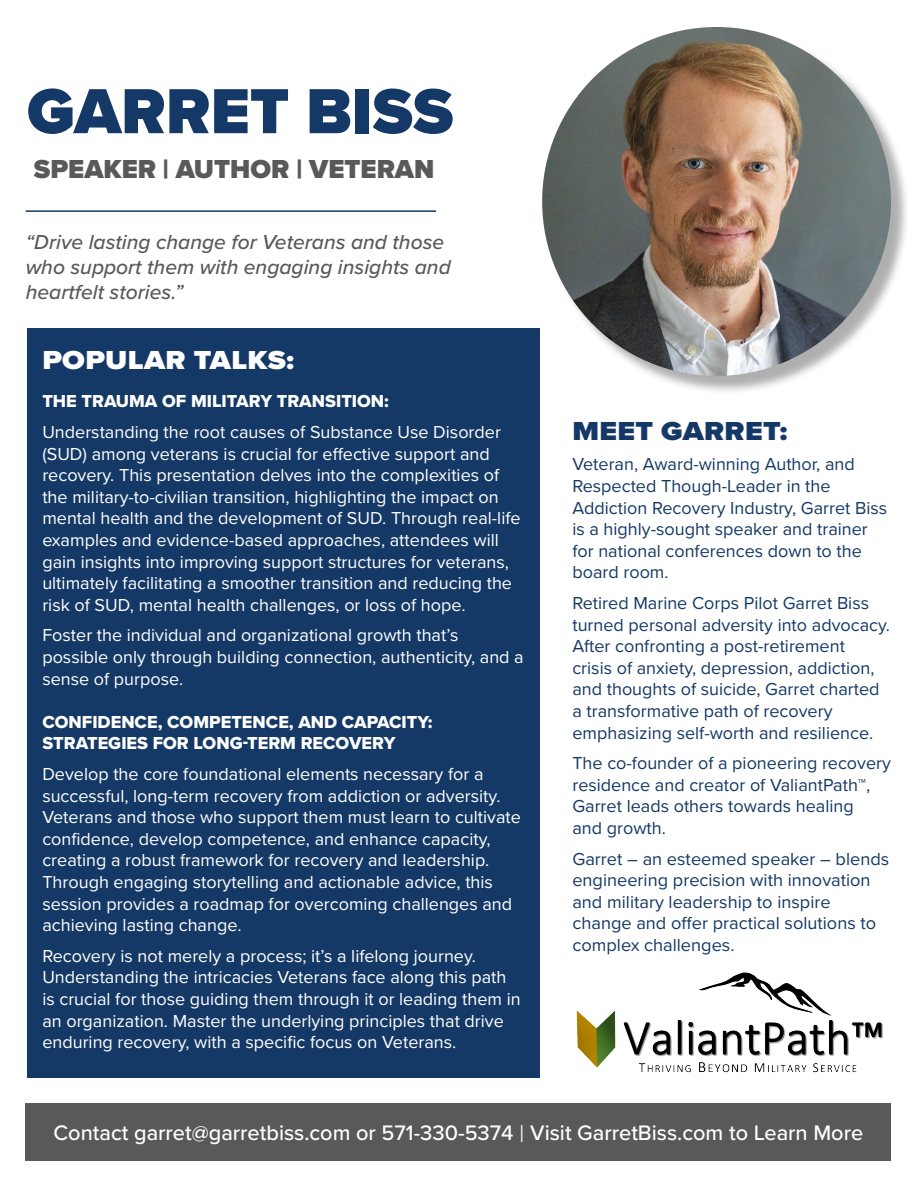
<style>
.page{position:relative;width:918px;height:1188px;background:#fff}
.page>*{position:absolute;margin:0;border:0;box-sizing:border-box;transform-origin:0 0}
.t1{font:900 66px "Proxima Nova";color:#153966}
.t2{font:900 27px "Proxima Nova";color:#595959}
.t3{font:900 27px "Proxima Nova";letter-spacing:.01em;color:#fff;scale:1.1 1}
.t4{font:900 27px "Proxima Nova";letter-spacing:.01em;color:#153966;scale:1.1 1}
.t5{font:500 21.75px "Proxima Nova";color:#fff}
.t6{font:italic 500 21px/25.2px "Proxima Nova";color:#595959}
.t7{font:18px/21.6px "Proxima Nova";color:#fff}
.t8{font:18px/21.6px "Proxima Nova";color:#153966}
.t9{font:18px/21.6px "Proxima Nova Extrabld";color:#fff}
.s1{font-family:"Mr Eaves San OT";font-weight:800}
</style>
<div class="page">
<div style="left:27px;top:328px;width:513px;height:750px;background:#153966"></div>
<div style="left:26px;top:1104px;width:865px;height:57px;background:#595959"></div>
<div style="left:544px;top:29px;width:365px;height:365px;background:#231f20;opacity:.36"></div>
<img style="left:542px;top:27px;width:349px;height:349px;border-radius:174px">
<hr style="left:26px;top:210px;width:410px;height:2px;background:#153966">
<img style="left:576px;top:972px;width:307px;height:101px">
<p class="t1" style="left:27px;top:62px;width:428px">GARRET BISS</p>
<p class="t2" style="left:34px;top:149px;width:402px">SPEAKER | AUTHOR | VETERAN</p>
<p class="t6" style="left:26px;top:228px;width:427px">“Drive lasting change for Veterans and those who support them with engaging insights and heartfelt stories.”</p>
<p class="t3" style="left:42px;top:340px;width:230px">POPULAR TALKS:</p>
<p class="t9" style="left:42px;top:390px;width:348px">THE TRAUMA OF MILITARY TRANSITION:</p>
<p class="t7" style="left:42px;top:420px;width:480px">Understanding the root causes of Substance Use Disorder (SUD) among veterans is crucial for effective support and recovery. This presentation delves into the complexities of the military-to-civilian transition, highlighting the impact on mental health and the development of SUD. Through real-life examples and evidence-based approaches, attendees will gain insights into improving support structures for veterans, ultimately facilitating a smoother transition and reducing the risk of SUD, mental health challenges, or loss of hope.</p>
<p class="t7" style="left:42px;top:624px;width:483px">Foster the individual and organizational growth that’s possible only through building connection, authenticity, and a sense of purpose.</p>
<p class="t9" style="left:42px;top:711px;width:392px">CONFIDENCE, COMPETENCE, AND CAPACITY:<br>STRATEGIES FOR LONG-TERM RECOVERY</p>
<p class="t7" style="left:42px;top:762px;width:480px">Develop the core foundational elements necessary for a successful, long-term recovery from addiction or adversity.<br>Veterans and those who support them must learn to cultivate confidence, develop competence, and enhance capacity, creating a robust framework for recovery and leadership.<br>Through engaging storytelling and actionable advice, this session provides a roadmap for overcoming challenges and achieving lasting change.</p>
<p class="t7" style="left:42px;top:944px;width:480px">Recovery is not merely a process; it’s a lifelong journey.<br>Understanding the intricacies Veterans face along this path is crucial for those guiding them through it or leading them in an organization. Master the underlying principles that drive enduring recovery, with a specific focus on Veterans.</p>
<p class="t4" style="left:572px;top:411px;width:197px">MEET GARRET:</p>
<p class="t8" style="left:572px;top:453px;width:316px">Veteran, Award-winning Author, and Respected Though-Leader in the Addiction Recovery Industry, Garret Biss is a highly-sought speaker and trainer for national conferences down to the board room.</p>
<p class="t8" style="left:572px;top:591px;width:319px">Retired Marine Corps Pilot Garret Biss turned personal adversity into advocacy.<br>After confronting a post-retirement<br>crisis of anxiety, depression, addiction, and thoughts of suicide, Garret charted a transformative path of recovery emphasizing self-worth and resilience.</p>
<p class="t8" style="left:572px;top:752px;width:320px">The co-founder of a pioneering recovery residence and creator of ValiantPath™️,<br>Garret leads others towards healing<br>and growth.</p>
<p class="t8" style="left:572px;top:847px;width:318px">Garret – an esteemed speaker – blends engineering precision with innovation and military leadership to inspire change and offer practical solutions to complex challenges.</p>
<p class="t5" style="left:53px;top:1117px;width:811px">Contact garret@garretbiss.com or 571-330-5374 <span class="s1">|</span> Visit GarretBiss.com to Learn More</p>
</div>
